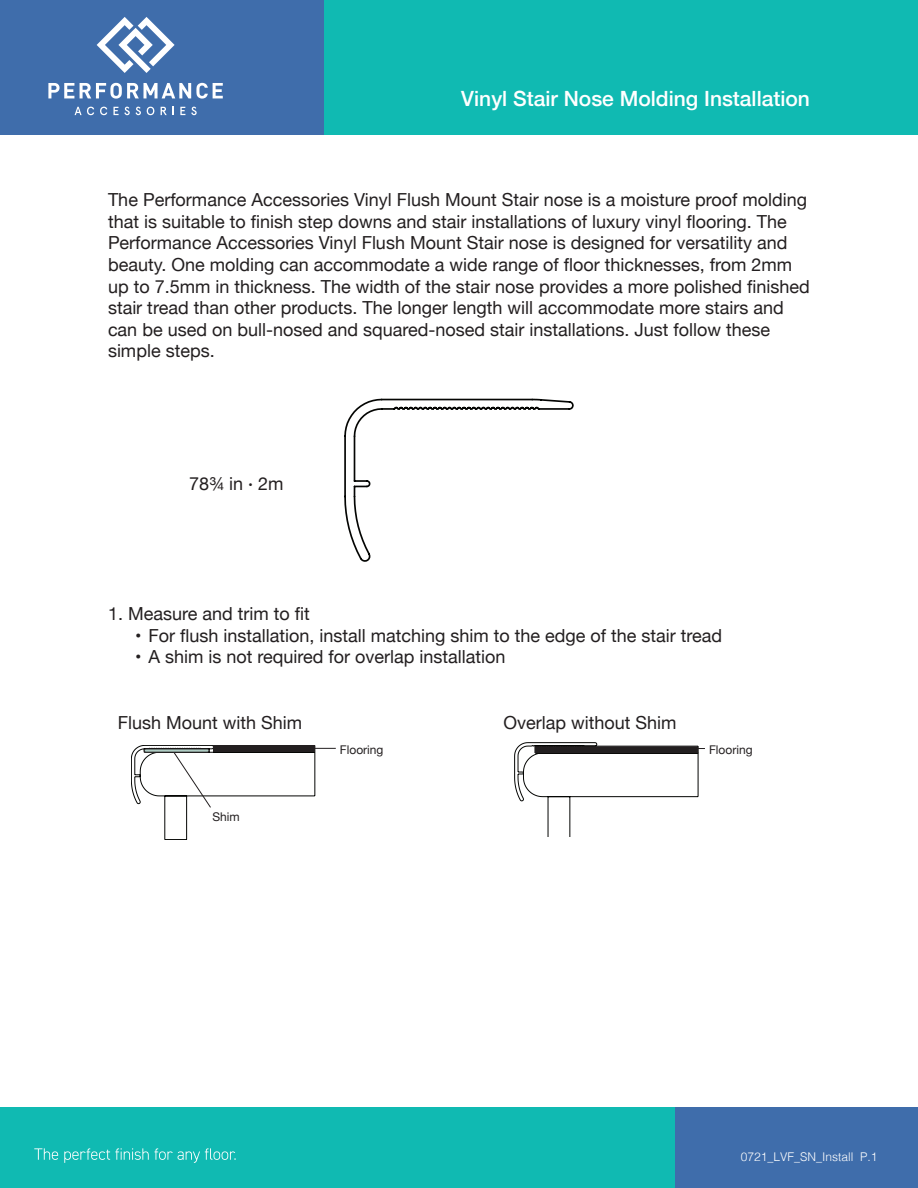
<style>
.page{position:relative;width:918px;height:1188px;background:#fff}
.page>*{position:absolute;margin:0;border:0;box-sizing:border-box;transform-origin:0 0}
.t1{font:500 21px "Helvetica Neue";color:#fff}
.t2{font:18px/21.6px "Helvetica Neue";color:#231f20}
.t3{font:300 12px "Helvetica";color:#fff}
.t4{font:12px "Helvetica Neue";color:#231f20}
.s1{font-weight:500}
</style>
<div class="page">
<div style="left:0;top:0;width:324px;height:135px;background:#3f6dab"></div>
<div style="left:324px;top:0;width:594px;height:135px;background:#10bab2"></div>
<div style="left:0;top:1107px;width:675px;height:81px;background:#10bab2"></div>
<div style="left:675px;top:1107px;width:243px;height:81px;background:#3f6dab"></div>
<svg style="left:97px;top:17px;width:78px;height:56px"></svg>
<svg style="left:48px;top:83px;width:26px;height:15px"></svg>
<svg style="left:80px;top:83px;width:143px;height:16px"></svg>
<svg style="left:75px;top:107px;width:19px;height:8px"></svg>
<svg style="left:100px;top:107px;width:7px;height:8px"></svg>
<svg style="left:113px;top:107px;width:17px;height:8px"></svg>
<svg style="left:136px;top:107px;width:5px;height:8px"></svg>
<svg style="left:147px;top:107px;width:7px;height:8px"></svg>
<svg style="left:161px;top:107px;width:6px;height:8px"></svg>
<svg style="left:180px;top:107px;width:5px;height:8px"></svg>
<svg style="left:191px;top:107px;width:6px;height:8px"></svg>
<svg style="left:34px;top:1148px;width:202px;height:15px"></svg>
<svg style="left:344px;top:399px;width:230px;height:163px"></svg>
<svg style="left:514px;top:742px;width:191px;height:95px"></svg>
<div style="left:535px;top:746px;width:163px;height:7px;border:3px solid #231f20"></div>
<svg style="left:131px;top:745px;width:205px;height:95px"></svg>
<div style="left:214px;top:745px;width:101px;height:7px;background:#231f20"></div>
<div style="left:144px;top:749px;width:65px;height:3px;border:1px solid #231f20;border-radius:2px"></div>
<p class="t1" style="left:461px;top:82px;width:350px">Vinyl Stair Nose Molding Installation</p>
<p class="t2" style="left:108px;top:190px;width:703px">The Performance Accessories Vinyl Flush Mount Stair nose is a moisture proof molding that is suitable to finish step downs and stair installations of luxury vinyl flooring. The Performance Accessories Vinyl Flush Mount Stair nose is designed for versatility and beauty. One molding can accommodate a wide range of floor thicknesses, from 2mm up to 7.5mm in thickness. The width of the stair nose provides a more polished finished stair tread than other products. The longer length will accommodate more stairs and can be used on bull-nosed and squared-nosed stair installations. Just follow these simple steps.</p>
<p class="t2" style="left:189px;top:474px;width:96px">78¾ in <span class="s1">·</span> 2m</p>
<p class="t2" style="left:108px;top:604px;width:203px">1. Measure and trim to fit</p>
<p class="t2" style="left:135px;top:625px;width:589px">• For flush installation, install matching shim to the edge of the stair tread</p>
<p class="t2" style="left:135px;top:647px;width:372px">• A shim is not required for overlap installation</p>
<p class="t2" style="left:118px;top:713px;width:186px">Flush Mount with Shim</p>
<p class="t4" style="left:212px;top:808px;width:29px">Shim</p>
<p class="t4" style="left:340px;top:741px;width:45px">Flooring</p>
<p class="t2" style="left:504px;top:713px;width:175px">Overlap without Shim</p>
<p class="t4" style="left:709px;top:741px;width:45px">Flooring</p>
<p class="t3" style="left:741px;top:1147px;width:138px">0721_LVF_SN_Install P.1</p>
</div>
